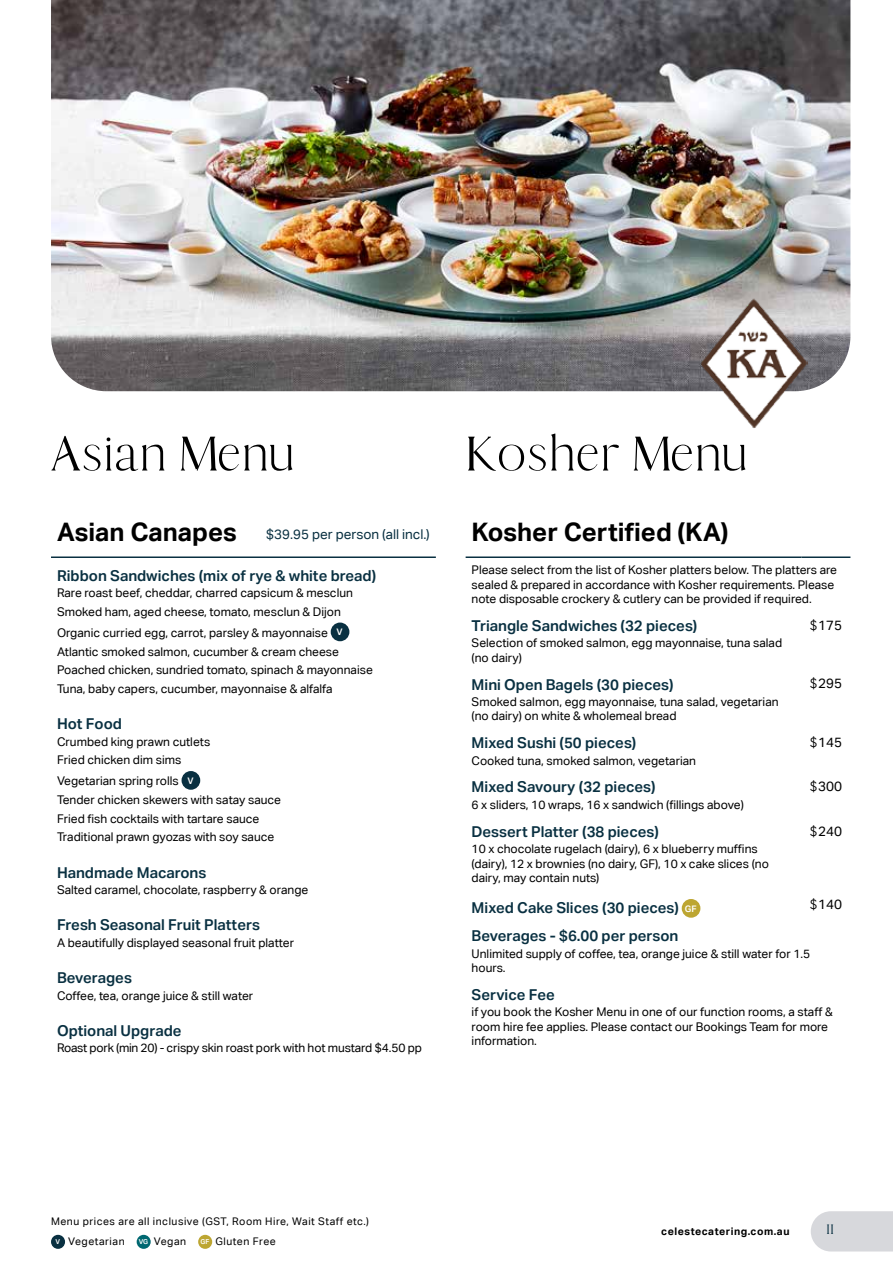
<style>
.page{position:relative;width:893px;height:1263px;background:#fff}
.page>*{position:absolute;margin:0;border:0;box-sizing:border-box;transform-origin:0 0}
.t1{font:52.5px "Thomas Mag";color:#000}
.t2{font:700 25.5px "Aktiv Grotesk";color:#000}
.t3{font:19.5px "Thomas Mag";color:#093041}
.t4{font:600 15px "Aktiv Grotesk";color:#093041}
.t5{font:13.5px "Aktiv Grotesk";color:#093041}
.t6{font:13.5px "Aktiv Grotesk";color:#000}
.t7{font:12px/14.4px "Aktiv Grotesk";color:#000}
.t8{font:10.5px/19.5px "Aktiv Grotesk";letter-spacing:.05em;color:#000}
.t9{font:700 10.5px "Aktiv Grotesk";letter-spacing:.05em;color:#000}
.s1{font-weight:700;font-size:25.5px;color:#000}
.s2{font-family:"Gilroy"}
.s3{font-size:9px;color:#fff}
.s4{font-weight:600;font-size:6.75px;color:#fff}
</style>
<div class="page">
<svg style="left:811px;top:1211px;width:82px;height:40px;background:#d9dadd"></svg>
<div style="left:51px;top:1235px;width:14px;height:14px;background:#093041;border-radius:50%"></div>
<div style="left:137px;top:1235px;width:14px;height:14px;background:#006871;border-radius:50%"></div>
<div style="left:198px;top:1235px;width:14px;height:14px;background:#bda632;border-radius:50%"></div>
<hr style="left:51px;top:556px;width:385px;height:2px;background:#093041">
<div style="left:331px;top:622px;width:18px;height:19px;background:#093041;border-radius:50%"></div>
<div style="left:182px;top:771px;width:18px;height:19px;background:#093041;border-radius:50%"></div>
<img style="left:51px;top:0;width:799px;height:391px">
<img style="left:701px;top:296px;width:106px;height:132px">
<hr style="left:466px;top:556px;width:335px;height:2px;background:#093041">
<hr style="left:801px;top:556px;width:49px;height:2px;background:#093041">
<div style="left:682px;top:899px;width:18px;height:19px;background:#bda632;border-radius:50%"></div>
<h1 class="t1" style="left:51px;top:424px;width:245px">Asian Menu</h1>
<h1 class="t1" style="left:465px;top:424px;width:283px">Kosher Menu</h1>
<p class="t5" style="left:57px;top:527px;width:374px"><span class="s1">Asian Canapes</span> $39.95 per person (all incl.)</p>
<p class="t4" style="left:57px;top:567px;width:321px">Ribbon Sandwiches (mix of rye &amp; white bread)</p>
<p class="t7" style="left:57px;top:584px;width:297px;line-height:18.6px">Rare roast beef, cheddar, charred capsicum &amp; mesclun<br>Smoked ham, aged cheese, tomato, mesclun &amp; Dijon</p>
<p class="t7" style="left:57px;top:623px;width:317px;line-height:18.6px">Organic curried egg, carrot, parsley &amp; mayonnaise <sup>V </sup>Atlantic smoked salmon, cucumber &amp; cream cheese Poached chicken, sundried tomato, spinach &amp; mayonnaise Tuna, baby capers, cucumber, mayonnaise &amp; alfalfa</p>
<p class="t4" style="left:57px;top:715px;width:67px">Hot Food</p>
<p class="t7" style="left:57px;top:732px;width:155px;line-height:18.6px">Crumbed king prawn cutlets<br>Fried chicken dim sims</p>
<p class="t7" style="left:57px;top:772px;width:225px;line-height:18.6px">Vegetarian spring rolls <sup>V<br></sup>Tender chicken skewers with satay sauce Fried fish cocktails with tartare sauce Traditional prawn gyozas with soy sauce</p>
<p class="t4" style="left:57px;top:864px;width:151px">Handmade Macarons</p>
<p class="t7" style="left:57px;top:883px;width:253px">Salted caramel, chocolate, raspberry &amp; orange</p>
<p class="t4" style="left:57px;top:916px;width:204px">Fresh Seasonal Fruit Platters</p>
<p class="t7" style="left:57px;top:935px;width:239px">A beautifully displayed seasonal fruit platter</p>
<p class="t4" style="left:57px;top:969px;width:76px">Beverages</p>
<p class="t7" style="left:57px;top:988px;width:198px">Coffee, tea, orange juice &amp; still water</p>
<p class="t4" style="left:57px;top:1022px;width:126px">Optional Upgrade</p>
<p class="t7" style="left:57px;top:1041px;width:367px">Roast pork (min 20) - crispy skin roast pork with hot mustard $4.50 pp</p>
<h2 class="t2" style="left:472px;top:516px;width:258px">Kosher Certified (KA)</h2>
<p class="t7" style="left:472px;top:563px;width:367px">Please select from the list of Kosher platters below. The platters are sealed &amp; prepared in accordance with Kosher requirements. Please note disposable crockery &amp; cutlery can be provided if required.</p>
<p class="t4" style="left:472px;top:617px;width:227px">Triangle Sandwiches (32 pieces)</p>
<p class="t7" style="left:472px;top:636px;width:312px">Selection of smoked salmon, egg mayonnaise, tuna salad (no dairy)</p>
<p class="t6" style="left:810px;top:617px;width:34px"><span class="s2">$</span>175</p>
<p class="t4" style="left:472px;top:675px;width:203px">Mini Open Bagels (30 pieces)</p>
<p class="t7" style="left:472px;top:694px;width:308px">Smoked salmon, egg mayonnaise, tuna salad, vegetarian (no dairy) on white &amp; wholemeal bread</p>
<p class="t6" style="left:810px;top:676px;width:34px"><span class="s2">$</span>295</p>
<p class="t4" style="left:472px;top:734px;width:166px">Mixed Sushi (50 pieces)</p>
<p class="t7" style="left:472px;top:753px;width:226px">Cooked tuna, smoked salmon, vegetarian</p>
<p class="t6" style="left:810px;top:734px;width:34px"><span class="s2">$</span>145</p>
<p class="t4" style="left:472px;top:778px;width:186px">Mixed Savoury (32 pieces)</p>
<p class="t7" style="left:472px;top:797px;width:274px">6 x sliders, 10 wraps, 16 x sandwich (fillings above)</p>
<p class="t6" style="left:810px;top:778px;width:34px"><span class="s2">$</span>300</p>
<p class="t4" style="left:472px;top:823px;width:189px">Dessert Platter (38 pieces)</p>
<p class="t7" style="left:472px;top:842px;width:299px">10 x chocolate rugelach (dairy), 6 x blueberry muffins (dairy), 12 x brownies (no dairy, GF), 10 x cake slices (no dairy, may contain nuts)</p>
<p class="t6" style="left:810px;top:823px;width:34px"><span class="s2">$</span>240</p>
<p class="t4" style="left:472px;top:899px;width:226px">Mixed Cake Slices (30 pieces) <span class="s3">GF</span></p>
<p class="t6" style="left:810px;top:896px;width:34px"><span class="s2">$</span>140</p>
<p class="t4" style="left:472px;top:927px;width:208px">Beverages - $6.00 per person</p>
<p class="t7" style="left:472px;top:946px;width:340px">Unlimited supply of coffee, tea, orange juice &amp; still water for 1.5 hours.</p>
<p class="t4" style="left:472px;top:986px;width:85px">Service Fee</p>
<p class="t7" style="left:472px;top:1005px;width:363px">if you book the Kosher Menu in one of our function rooms, a staff &amp; room hire fee applies. Please contact our Bookings Team for more information.</p>
<p class="t8" style="left:55px;top:1211px;width:315px;text-indent:-4px">Menu prices are all inclusive (GST, Room Hire, Wait Staff etc.)<br><span class="s4">V</span> Vegetarian</p>
<p class="t8" style="left:139px;top:1231px;width:49px"><span class="s4">VG</span> Vegan</p>
<p class="t8" style="left:200px;top:1231px;width:77px"><span class="s4">GF</span> Gluten Free</p>
<p class="t9" style="left:661px;top:1224px;width:130px">celestecatering.com.au</p>
<h3 class="t3" style="left:826px;top:1217px;width:10px">11</h3>
</div>
